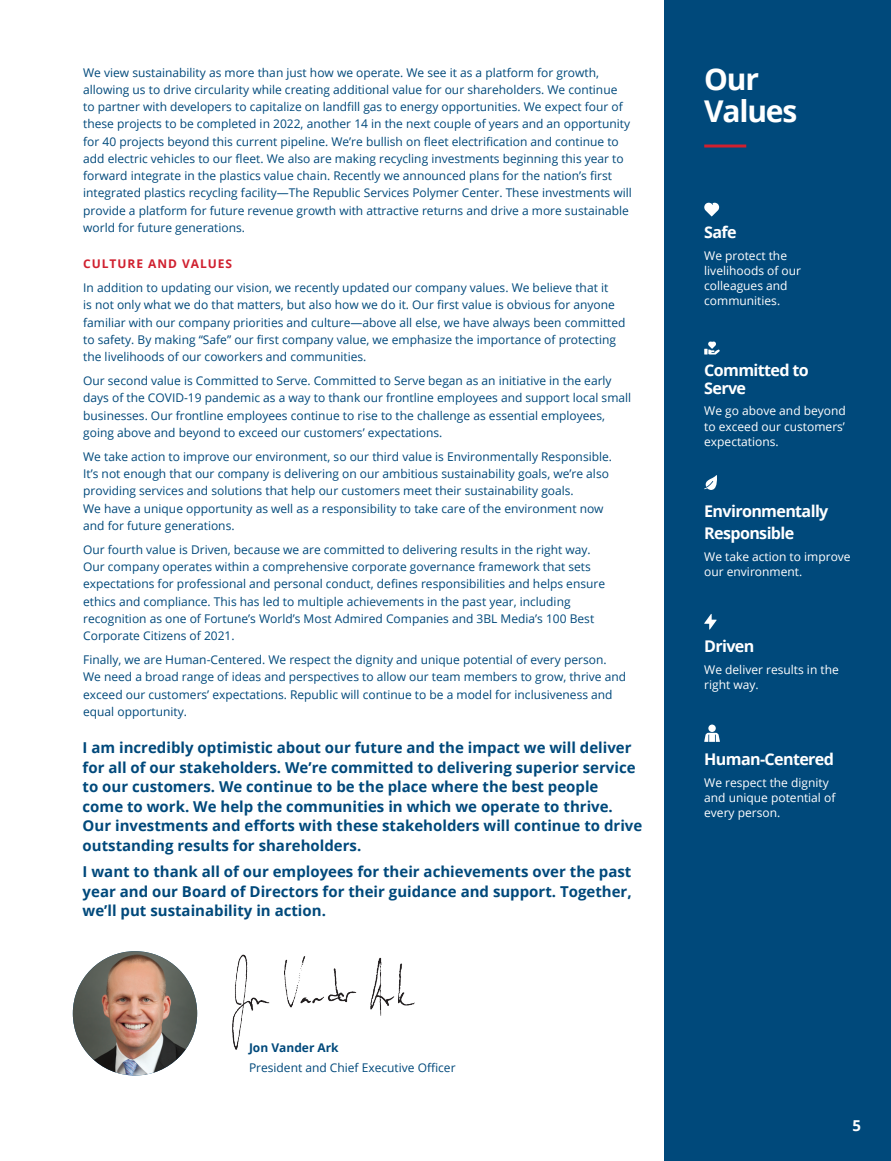
<style>
.page{position:relative;width:891px;height:1161px;background:#fff}
.page>*{position:absolute;margin:0;border:0;box-sizing:border-box;transform-origin:0 0}
.t1{font:700 30px/31.5px "Open Sans";letter-spacing:-.04em;color:#fff}
.t2{font:700 16.05px/17.2px "Open Sans";letter-spacing:-.04em;color:#fff}
.t3{font:700 15px/19.5px "Open Sans";color:#00497b}
.t4{font:700 15px "Open Sans";color:#fff}
.t5{font:12px/17.2px "Open Sans";color:#00497b}
.t6{font:12px/15px "Open Sans";color:#fff}
.t7{font:700 12px "Open Sans";letter-spacing:.08em;color:#d0202f}
.t8{font:700 12px "Open Sans";color:#00497b}
</style>
<div class="page">
<img style="left:232px;top:954px;width:183px;height:96px">
<div style="left:664px;top:0;width:227px;height:1161px;background:#00497b"></div>
<svg style="left:704px;top:341px;width:16px;height:14px"></svg>
<svg style="left:704px;top:202px;width:16px;height:14px"></svg>
<svg style="left:704px;top:475px;width:13px;height:15px"></svg>
<div style="left:708px;top:725px;width:8px;height:7px;background:#fff;border-radius:50%"></div>
<svg style="left:704px;top:733px;width:16px;height:9px"></svg>
<svg style="left:704px;top:614px;width:13px;height:16px"></svg>
<hr style="left:704px;top:145px;width:42px;height:3px;background:#d0202f">
<img style="left:73px;top:951px;width:124px;height:125px;border-radius:62px">
<p class="t5" style="left:83px;top:63px;width:550px">We view sustainability as more than just how we operate. We see it as a platform for growth, allowing us to drive circularity while creating additional value for our shareholders. We continue to partner with developers to capitalize on landfill gas to energy opportunities. We expect four of these projects to be completed in 2022, another 14 in the next couple of years and an opportunity for 40 projects beyond this current pipeline. We’re bullish on fleet electrification and continue to add electric vehicles to our fleet. We also are making recycling investments beginning this year to forward integrate in the plastics value chain. Recently we announced plans for the nation’s first integrated plastics recycling facility—The Republic Services Polymer Center. These investments will provide a platform for future revenue growth with attractive returns and drive a more sustainable world for future generations.</p>
<p class="t7" style="left:83px;top:255px;width:150px">CULTURE AND VALUES</p>
<p class="t5" style="left:83px;top:279px;width:544px">In addition to updating our vision, we recently updated our company values. We believe that it<br>is not only what we do that matters, but also how we do it. Our first value is obvious for anyone familiar with our company priorities and culture—above all else, we have always been committed to safety. By making “Safe” our first company value, we emphasize the importance of protecting the livelihoods of our coworkers and communities.</p>
<p class="t5" style="left:83px;top:372px;width:550px">Our second value is Committed to Serve. Committed to Serve began as an initiative in the early days of the COVID-19 pandemic as a way to thank our frontline employees and support local small businesses. Our frontline employees continue to rise to the challenge as essential employees, going above and beyond to exceed our customers’ expectations.</p>
<p class="t5" style="left:83px;top:448px;width:530px">We take action to improve our environment, so our third value is Environmentally Responsible.<br>It’s not enough that our company is delivering on our ambitious sustainability goals, we’re also providing services and solutions that help our customers meet their sustainability goals.<br>We have a unique opportunity as well as a responsibility to take care of the environment now and for future generations.</p>
<p class="t5" style="left:83px;top:541px;width:523px">Our fourth value is Driven, because we are committed to delivering results in the right way.<br>Our company operates within a comprehensive corporate governance framework that sets expectations for professional and personal conduct, defines responsibilities and helps ensure ethics and compliance. This has led to multiple achievements in the past year, including recognition as one of Fortune’s World’s Most Admired Companies and 3BL Media’s 100 Best Corporate Citizens of 2021.</p>
<p class="t5" style="left:83px;top:651px;width:545px">Finally, we are Human-Centered. We respect the dignity and unique potential of every person.<br>We need a broad range of ideas and perspectives to allow our team members to grow, thrive and exceed our customers’ expectations. Republic will continue to be a model for inclusiveness and equal opportunity.</p>
<p class="t3" style="left:83px;top:738px;width:561px">I am incredibly optimistic about our future and the impact we will deliver for all of our stakeholders. We’re committed to delivering superior service to our customers. We continue to be the place where the best people come to work. We help the communities in which we operate to thrive.<br>Our investments and efforts with these stakeholders will continue to drive outstanding results for shareholders.</p>
<p class="t3" style="left:83px;top:862px;width:551px;text-align:justify">I want to thank all of our employees for their achievements over the past year and our Board of Directors for their guidance and support. Together, we’ll put sustainability in action.</p>
<p class="t8" style="left:249px;top:1040px;width:91px">Jon Vander Ark</p>
<p class="t5" style="left:249px;top:1059px;width:208px">President and Chief Executive Officer</p>
<h1 class="t1" style="left:704px;top:63px;width:95px">Our<br>Values</h1>
<h2 class="t2" style="left:704px;top:224px;width:34px">Safe</h2>
<p class="t6" style="left:704px;top:248px;width:98px">We protect the livelihoods of our colleagues and communities.</p>
<h2 class="t2" style="left:704px;top:362px;width:106px">Committed to<br>Serve</h2>
<p class="t6" style="left:704px;top:403px;width:143px;text-align:justify">We go above and beyond to exceed our customers’ expectations.</p>
<h2 class="t2" style="left:704px;top:499px;width:126px;line-height:22.2px">Environmentally<br>Responsible</h2>
<p class="t6" style="left:704px;top:549px;width:148px">We take action to improve our environment.</p>
<h2 class="t2" style="left:704px;top:637px;width:52px">Driven</h2>
<p class="t6" style="left:704px;top:662px;width:136px">We deliver results in the right way.</p>
<h2 class="t2" style="left:704px;top:750px;width:131px">Human-Centered</h2>
<p class="t6" style="left:704px;top:775px;width:133px">We respect the dignity and unique potential of every person.</p>
<p class="t4" style="left:852px;top:1115px;width:10px">5</p>
</div>
